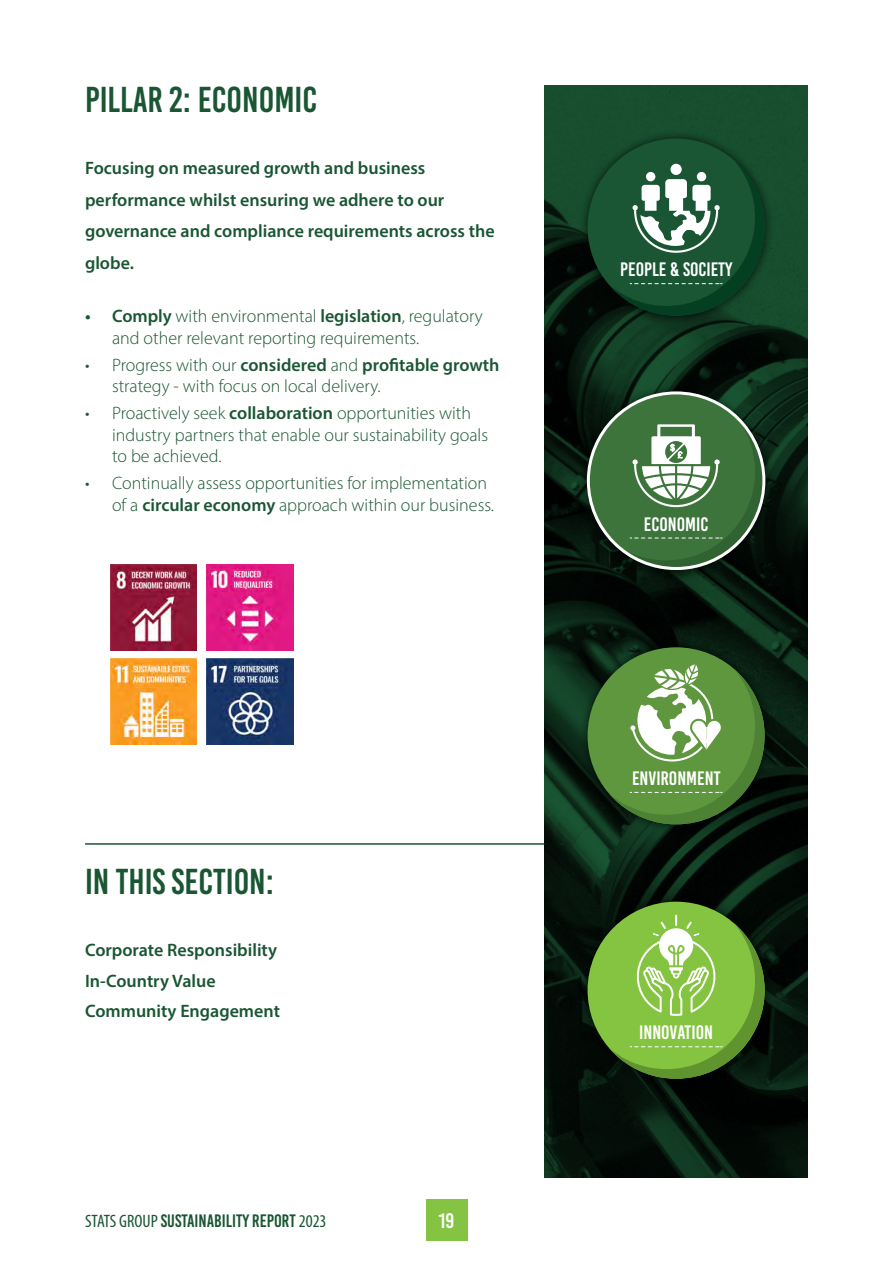
<style>
.page{position:relative;width:893px;height:1263px;background:#fff}
.page>*{position:absolute;margin:0;border:0;box-sizing:border-box;transform-origin:0 0}
.t1{font:36px "Bebas Kai";color:#1a5633}
.t2{font:21px "Bebas Kai";color:#fff}
.t3{font:19.5px "Bebas Kai";color:#fff}
.t4{font:300 18px/21.6px "Myriad Pro";color:#1a5633}
.t5{font:600 18px/31.5px "Myriad Pro";color:#1a5633}
.t6{font:18px "Bebas Kai";color:#1a5633}
.s1{font-weight:600}
.s2{font-family:"Myriad Pro";font-stretch:condensed}
</style>
<div class="page">
<div style="left:426px;top:1200px;width:41px;height:41px;background:#85c442"></div>
<svg style="left:544px;top:85px;width:264px;height:1093px;background:#092214"></svg>
<div style="left:578px;top:892px;width:196px;height:196px;background:#000;opacity:.75"></div>
<svg style="left:588px;top:902px;width:177px;height:177px;background:#6e9d40"></svg>
<div style="left:578px;top:637px;width:196px;height:197px;background:#000;opacity:.75"></div>
<svg style="left:588px;top:629px;width:177px;height:195px;background:#557c44"></svg>
<div style="left:578px;top:383px;width:196px;height:197px;background:#000;opacity:.75"></div>
<svg style="left:588px;top:393px;width:177px;height:177px;background:#4d754e"></svg>
<div style="left:578px;top:129px;width:196px;height:196px;background:#000;opacity:.75"></div>
<svg style="left:588px;top:139px;width:177px;height:177px;background:#2c5e41"></svg>
<hr style="left:85px;top:843px;width:459px;height:2px;background:#1a5633">
<img style="left:207px;top:658px;width:86px;height:86px">
<img style="left:111px;top:564px;width:86px;height:86px">
<img style="left:207px;top:564px;width:86px;height:86px">
<img style="left:111px;top:658px;width:86px;height:86px">
<h1 class="t1" style="left:85px;top:80px;width:234px">PILLAR 2: ECONOMIC</h1>
<p class="t5" style="left:85px;top:152px;width:411px">Focusing on measured growth and business performance whilst ensuring we adhere to our governance and compliance requirements across the globe.</p>
<p class="t4" style="left:112px;top:305px;width:372px;text-indent:-27px"><span class="s1">• Comply</span> with environmental <span class="s1">legislation</span>, regulatory and other relevant reporting requirements.</p>
<p class="t4" style="left:112px;top:354px;width:389px;text-indent:-27px">• Progress with our <span class="s1">considered</span> and <span class="s1">profitable growth </span>strategy - with focus on local delivery.</p>
<p class="t4" style="left:112px;top:402px;width:378px;text-indent:-27px">• Proactively seek <span class="s1">collaboration</span> opportunities with industry partners that enable our sustainability goals to be achieved.</p>
<p class="t4" style="left:112px;top:472px;width:383px;text-indent:-27px">• Continually assess opportunities for implementation of a <span class="s1">circular economy</span> approach within our business.</p>
<h1 class="t1" style="left:85px;top:862px;width:190px">IN THIS SECTION:</h1>
<p class="t5" style="left:85px;top:935px;width:196px;line-height:30px">Corporate Responsibility<br>In-Country Value<br>Community Engagement</p>
<p class="t6" style="left:85px;top:1211px;width:243px"><span class="s2">STATS GROUP</span> SUSTAINABILITY REPORT <span class="s2">2023</span></p>
<p class="t2" style="left:438px;top:1210px;width:17px">19</p>
<p class="t3" style="left:620px;top:259px;width:114px">PEOPLE &amp; SOCIETY</p>
<p class="t3" style="left:644px;top:513px;width:66px">ECONOMIC</p>
<p class="t3" style="left:632px;top:768px;width:90px">ENVIRONMENT</p>
<p class="t3" style="left:639px;top:1022px;width:75px">INNOVATION</p>
</div>
